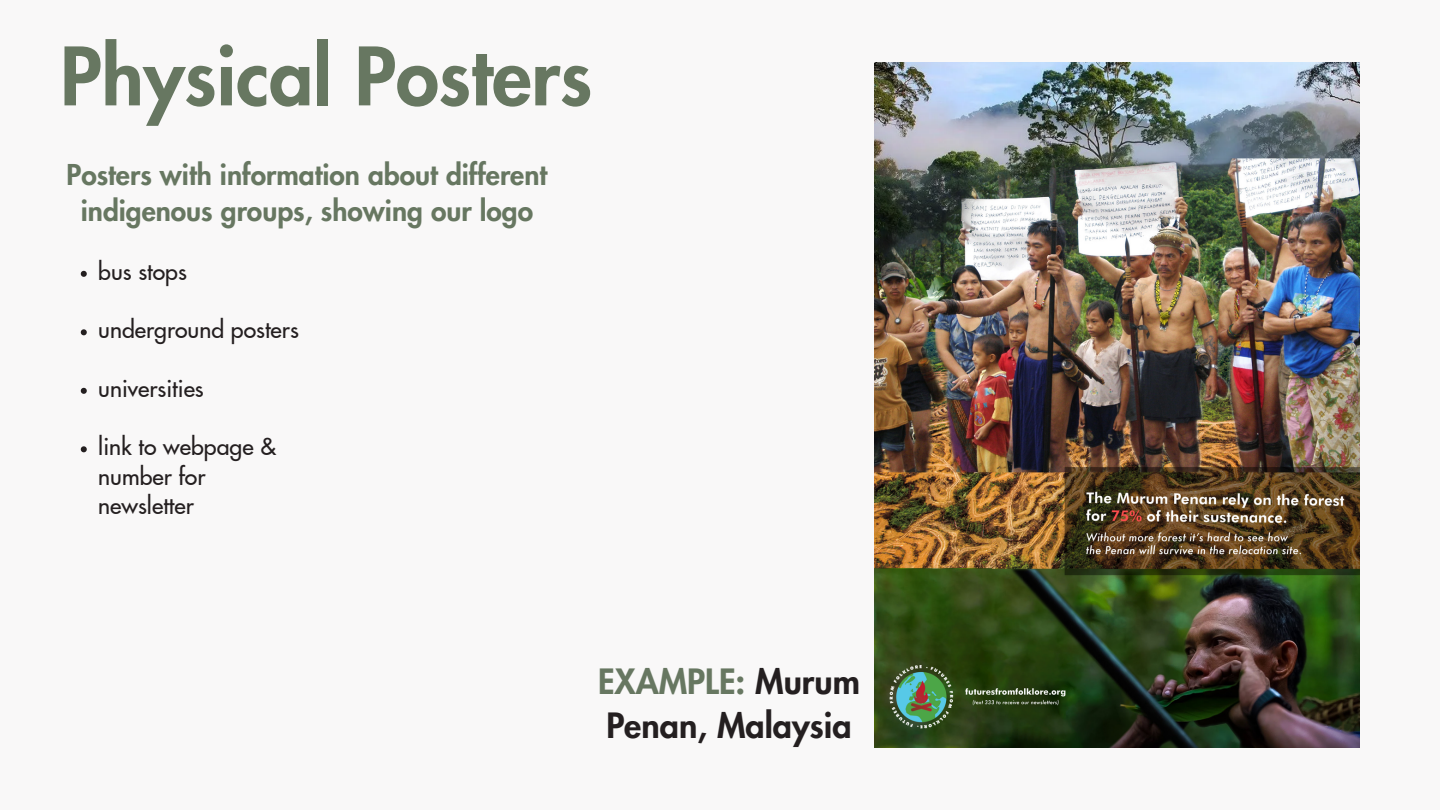
<style>
.page{position:relative;width:1440px;height:810px;background:#f9f8f8}
.page>*{position:absolute;margin:0;border:0;box-sizing:border-box;transform-origin:0 0}
.t1{font:800 78.2px "Futura LT Pro";color:#677761}
.t2{font:800 34.1px/44.2px "Futura LT Pro";color:#241f20}
.t3{font:800 28.1px/36px "Futura LT Pro";color:#677761;text-align:center}
.t4{font:500 23.1px/29.2px "Futura LT Pro";color:#241f20}
.s1{color:#677761}
</style>
<div class="page">
<img style="left:875px;top:62px;width:484px;height:685px">
<svg style="left:81px;top:271px;width:6px;height:6px"></svg>
<svg style="left:81px;top:329px;width:6px;height:6px"></svg>
<svg style="left:81px;top:388px;width:6px;height:6px"></svg>
<svg style="left:81px;top:446px;width:6px;height:6px"></svg>
<h3 class="t1" style="left:60px;top:41px;width:533px">Physical Posters</h3>
<p class="t3" style="left:67px;top:158px;width:482px">Posters with information about different indigenous groups, showing our logo</p>
<p class="t4" style="left:98px;top:258px;width:90px">bus stops</p>
<p class="t4" style="left:98px;top:316px;width:202px">underground posters</p>
<p class="t4" style="left:98px;top:375px;width:107px">universities</p>
<h2 class="t4" style="left:98px;top:433px;width:179px">link to webpage &amp; number for newsletter</h2>
<p class="t2" style="left:598px;top:661px;width:264px"><span class="s1">EXAMPLE:</span> Murum<br>Penan, Malaysia</p>
</div>
